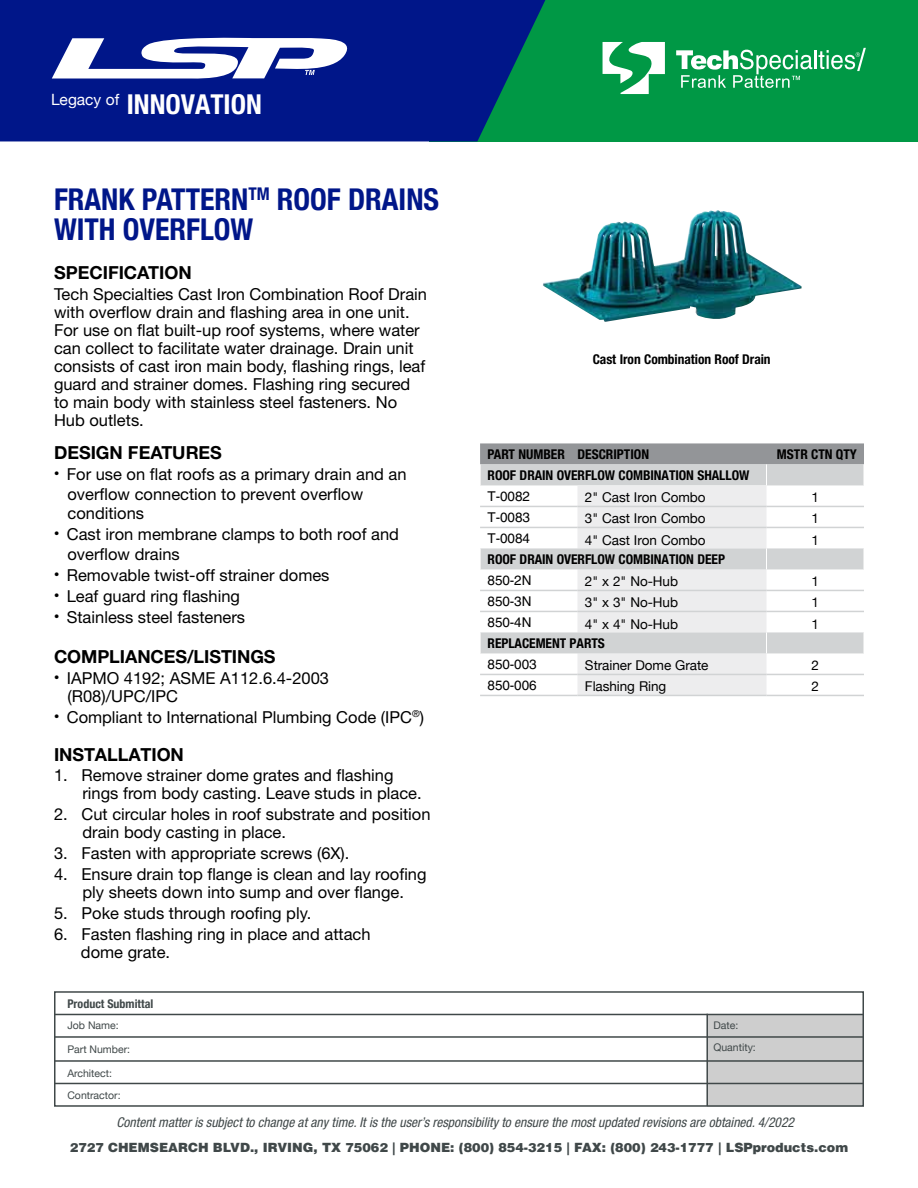
<style>
.page{position:relative;width:918px;height:1188px;background:#fff}
.page>*{position:absolute;margin:0;border:0;box-sizing:border-box;transform-origin:0 0}
.t1{font:700 condensed 30px/30px "Helvetica Neue";color:#001689}
.t2{font:700 condensed 27.6px "Helvetica Neue";color:#fff}
.t3{font:700 18px "Helvetica Neue LT Std";letter-spacing:-.005em;color:#000}
.t4{font:16.5px/18px "Helvetica Neue LT Std";color:#000}
.t5{font:700 condensed 13.5px "Helvetica Neue LT Std";letter-spacing:-.005em;color:#000}
.t6{font:italic condensed 13.5px "Helvetica Neue LT Std";color:#404849}
.t7{font:13.5px "Helvetica Neue";letter-spacing:-.005em;color:#000}
.t8{font:13.5px "Helvetica";letter-spacing:-.005em;color:#000}
.t9{font:900 12.75px "Helvetica Com";color:#404849}
.t10{font:700 condensed 12px "Helvetica Neue";color:#404849}
.t11{font:10.5px/22.5px "Helvetica Neue";color:#404849}
</style>
<div class="page">
<div style="left:430px;top:0;width:488px;height:141px;background:#009845"></div>
<svg style="left:0;top:0;width:545px;height:141px;fill:#001689"></svg>
<svg style="left:52px;top:38px;width:295px;height:41px"></svg>
<svg style="left:603px;top:42px;width:62px;height:52px"></svg>
<hr style="left:814px;top:50px;width:3px;height:19px;background:#fff">
<svg style="left:818px;top:48px;width:48px;height:23px"></svg>
<svg style="left:676px;top:50px;width:136px;height:38px"></svg>
<div style="left:708px;top:1014px;width:156px;height:93px;background:#cecece"></div>
<div style="left:54px;top:991px;width:810px;height:116px;border:2px solid #404849"></div>
<hr style="left:54px;top:1014px;width:810px;height:1px;background:#404849">
<hr style="left:54px;top:1036px;width:810px;height:2px;background:#404849">
<hr style="left:54px;top:1060px;width:810px;height:2px;background:#404849">
<hr style="left:54px;top:1083px;width:810px;height:1px;background:#404849">
<hr style="left:706px;top:1014px;width:2px;height:92px;background:#404849">
<svg style="left:480px;top:443px;width:384px;height:252px"></svg>
<hr style="left:480px;top:506px;width:97px;height:1px;background:#d1d3d4">
<hr style="left:578px;top:506px;width:188px;height:1px;background:#d1d3d4">
<hr style="left:766px;top:506px;width:98px;height:1px;background:#d1d3d4">
<hr style="left:480px;top:527px;width:97px;height:1px;background:#d1d3d4">
<hr style="left:578px;top:527px;width:188px;height:1px;background:#d1d3d4">
<hr style="left:766px;top:527px;width:98px;height:1px;background:#d1d3d4">
<hr style="left:480px;top:590px;width:97px;height:1px;background:#d1d3d4">
<hr style="left:578px;top:590px;width:188px;height:1px;background:#d1d3d4">
<hr style="left:766px;top:590px;width:98px;height:1px;background:#d1d3d4">
<hr style="left:480px;top:611px;width:97px;height:1px;background:#d1d3d4">
<hr style="left:578px;top:611px;width:188px;height:1px;background:#d1d3d4">
<hr style="left:766px;top:611px;width:98px;height:1px;background:#d1d3d4">
<hr style="left:480px;top:674px;width:97px;height:1px;background:#d1d3d4">
<hr style="left:578px;top:674px;width:188px;height:1px;background:#d1d3d4">
<hr style="left:766px;top:674px;width:98px;height:1px;background:#d1d3d4">
<hr style="left:480px;top:695px;width:97px;height:1px;background:#d1d3d4">
<hr style="left:578px;top:695px;width:188px;height:1px;background:#d1d3d4">
<hr style="left:766px;top:695px;width:98px;height:1px;background:#d1d3d4">
<img style="left:543px;top:210px;width:259px;height:112px">
<h2 class="t2" style="left:51px;top:88px;width:212px"><sup>Legacy</sup> <sup>of</sup> INNOVATION</h2>
<h1 class="t1" style="left:54px;top:183px;width:387px">FRANK PATTERN<sup>TM</sup> ROOF DRAINS<br>WITH OVERFLOW</h1>
<p class="t3" style="left:54px;top:261px;width:139px">SPECIFICATION</p>
<p class="t4" style="left:54px;top:284px;width:375px">Tech Specialties Cast Iron Combination Roof Drain with overflow drain and flashing area in one unit.<br>For use on flat built-up roof systems, where water can collect to facilitate water drainage. Drain unit consists of cast iron main body, flashing rings, leaf guard and strainer domes. Flashing ring secured to main body with stainless steel fasteners. No Hub outlets.</p>
<p class="t3" style="left:54px;top:441px;width:170px">DESIGN FEATURES</p>
<p class="t4" style="left:67px;top:464px;width:341px;line-height:19.8px;text-indent:-13px"><sup>•</sup> For use on flat roofs as a primary drain and an overflow connection to prevent overflow conditions</p>
<p class="t4" style="left:67px;top:524px;width:333px;line-height:19.8px;text-indent:-13px"><sup>•</sup> Cast iron membrane clamps to both roof and overflow drains</p>
<p class="t4" style="left:54px;top:566px;width:277px"><sup>•</sup> Removable twist-off strainer domes</p>
<p class="t4" style="left:54px;top:587px;width:188px"><sup>•</sup> Leaf guard ring flashing</p>
<p class="t4" style="left:54px;top:608px;width:193px"><sup>•</sup> Stainless steel fasteners</p>
<p class="t3" style="left:54px;top:645px;width:223px">COMPLIANCES/LISTINGS</p>
<p class="t4" style="left:67px;top:669px;width:263px;text-indent:-13px"><sup>•</sup> IAPMO 4192; ASME A112.6.4-2003 (R08)/UPC/IPC</p>
<p class="t4" style="left:54px;top:708px;width:372px"><sup>•</sup> Compliant to International Plumbing Code (IPC<sup>®</sup>)</p>
<p class="t3" style="left:54px;top:743px;width:131px">INSTALLATION</p>
<p class="t4" style="left:82px;top:766px;width:341px;text-indent:-28px">1. Remove strainer dome grates and flashing rings from body casting. Leave studs in place.</p>
<p class="t4" style="left:82px;top:805px;width:350px;text-indent:-28px">2. Cut circular holes in roof substrate and position drain body casting in place.</p>
<p class="t4" style="left:54px;top:844px;width:297px">3. Fasten with appropriate screws (6X).</p>
<p class="t4" style="left:54px;top:865px;width:374px;text-align:center">4. Ensure drain top flange is clean and lay roofing ply sheets down into sump and over flange.</p>
<p class="t4" style="left:54px;top:904px;width:259px">5. Poke studs through roofing ply.</p>
<p class="t4" style="left:81px;top:925px;width:291px;text-indent:-27px">6. Fasten flashing ring in place and attach dome grate.</p>
<p class="t10" style="left:67px;top:994px;width:87px">Product Submittal</p>
<p class="t11" style="left:67px;top:1015px;width:53px">Job Name:</p>
<p class="t11" style="left:67px;top:1039px;width:64px">Part Number:</p>
<p class="t11" style="left:67px;top:1063px;width:55px">Architect:<br>Contractor:</p>
<p class="t5" style="left:593px;top:351px;width:179px">Cast Iron Combination Roof Drain</p>
<p class="t5" style="left:488px;top:446px;width:163px">PART NUMBER DESCRIPTION</p>
<p class="t5" style="left:777px;top:446px;width:81px">MSTR CTN QTY</p>
<p class="t5" style="left:488px;top:467px;width:263px">ROOF DRAIN OVERFLOW COMBINATION SHALLOW</p>
<p class="t8" style="left:488px;top:488px;width:44px">T-0082</p>
<p class="t7" style="left:585px;top:487px;width:122px">2" Cast Iron Combo</p>
<p class="t7" style="left:811px;top:487px;width:9px">1</p>
<p class="t8" style="left:488px;top:509px;width:44px">T-0083</p>
<p class="t7" style="left:585px;top:509px;width:122px">3" Cast Iron Combo</p>
<p class="t7" style="left:811px;top:509px;width:9px">1</p>
<p class="t8" style="left:488px;top:531px;width:44px">T-0084</p>
<p class="t7" style="left:585px;top:530px;width:122px">4" Cast Iron Combo</p>
<p class="t7" style="left:811px;top:530px;width:9px">1</p>
<p class="t5" style="left:488px;top:551px;width:239px">ROOF DRAIN OVERFLOW COMBINATION DEEP</p>
<p class="t8" style="left:488px;top:572px;width:45px">850-2N</p>
<p class="t7" style="left:585px;top:571px;width:95px">2" x 2" No-Hub</p>
<p class="t7" style="left:811px;top:571px;width:9px">1</p>
<p class="t8" style="left:488px;top:593px;width:45px">850-3N</p>
<p class="t7" style="left:585px;top:593px;width:95px">3" x 3" No-Hub</p>
<p class="t7" style="left:811px;top:593px;width:9px">1</p>
<p class="t8" style="left:488px;top:615px;width:45px">850-4N</p>
<p class="t7" style="left:585px;top:614px;width:95px">4" x 4" No-Hub</p>
<p class="t7" style="left:811px;top:614px;width:9px">1</p>
<p class="t5" style="left:488px;top:635px;width:119px">REPLACEMENT PARTS</p>
<p class="t8" style="left:488px;top:656px;width:51px">850-003</p>
<p class="t7" style="left:585px;top:655px;width:125px">Strainer Dome Grate</p>
<p class="t7" style="left:811px;top:655px;width:9px">2</p>
<p class="t8" style="left:488px;top:677px;width:51px">850-006</p>
<p class="t7" style="left:585px;top:677px;width:83px">Flashing Ring</p>
<p class="t7" style="left:811px;top:677px;width:9px">2</p>
<p class="t11" style="left:714px;top:1015px;width:44px">Date:<br>Quantity:</p>
<p class="t6" style="left:117px;top:1114px;width:679px">Content matter is subject to change at any time. It is the user’s responsibility to ensure the most updated revisions are obtained. 4/2022</p>
<p class="t9" style="left:70px;top:1139px;width:780px">2727 CHEMSEARCH BLVD., IRVING, TX 75062 | PHONE: (800) 854-3215 | FAX: (800) 243-1777 | LSPproducts.com</p>
</div>
